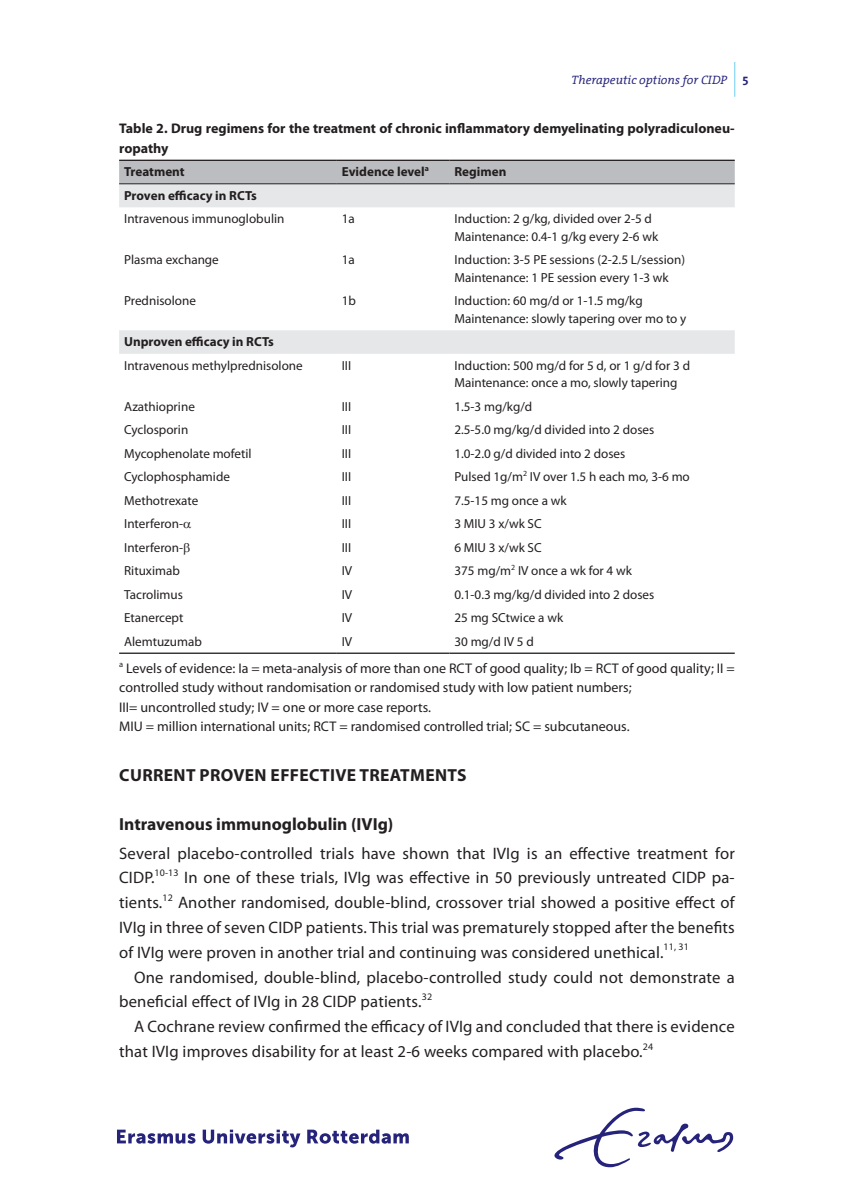
<style>
.page{position:relative;width:844px;height:1191px;background:#fff}
.page>*{position:absolute;margin:0;border:0;box-sizing:border-box;transform-origin:0 0}
.t1{font:700 17.5px "Myriad Pro";letter-spacing:.02em;color:#231f20}
.t2{font:700 17.5px "Myriad Pro";color:#231f20}
.t3{font:16.62px/24.8px "Myriad Pro";letter-spacing:.01em;color:#231f20}
.t4{font:14px/19.2px "Myriad Pro";color:#231f20}
.t5{font:700 14px/19.2px "Myriad Pro";color:#231f20}
.t6{font:13.12px/17.5px "Myriad Pro";color:#231f20}
.t7{font:700 13.12px "Myriad Pro";color:#231f20}
.t8{font:italic 12.25px "The Serif Office";color:#26237b}
.s1{font-weight:700;font-style:normal}
</style>
<div class="page">
<div style="left:119px;top:161px;width:615px;height:22px;background:#bcbdc0"></div>
<svg style="left:119px;top:184px;width:615px;height:170px"></svg>
<hr style="left:119px;top:160px;width:218px;height:1px;background:#231f20">
<hr style="left:337px;top:160px;width:112px;height:1px;background:#231f20">
<hr style="left:449px;top:160px;width:285px;height:1px;background:#231f20">
<hr style="left:119px;top:183px;width:218px;height:1px;background:#231f20">
<hr style="left:337px;top:183px;width:112px;height:1px;background:#231f20">
<hr style="left:449px;top:183px;width:285px;height:1px;background:#231f20">
<hr style="left:119px;top:652px;width:218px;height:2px;background:#231f20">
<hr style="left:337px;top:652px;width:112px;height:2px;background:#231f20">
<hr style="left:449px;top:652px;width:285px;height:2px;background:#231f20">
<svg style="left:117px;top:1129px;width:78px;height:14px"></svg>
<svg style="left:203px;top:1129px;width:97px;height:18px"></svg>
<svg style="left:307px;top:1129px;width:101px;height:14px"></svg>
<svg style="left:554px;top:1107px;width:179px;height:60px"></svg>
<hr style="left:734px;top:62px;width:1px;height:35px;background:#6fcef4">
<p class="t8" style="left:571px;top:73px;width:179px">Therapeutic options for CIDP <span class="s1">5</span></p>
<p class="t5" style="left:119px;top:119px;width:617px">Table 2. Drug regimens for the treatment of chronic inflammatory demyelinating polyradiculoneu&shy;ropathy</p>
<p class="t7" style="left:124px;top:163px;width:62px">Treatment</p>
<p class="t7" style="left:342px;top:163px;width:89px">Evidence level<sup>a</sup></p>
<p class="t7" style="left:454px;top:163px;width:53px">Regimen</p>
<p class="t7" style="left:124px;top:187px;width:134px">Proven efficacy in RCTs</p>
<p class="t6" style="left:124px;top:210px;width:162px">Intravenous immunoglobulin</p>
<p class="t6" style="left:342px;top:210px;width:15px">1a</p>
<p class="t6" style="left:454px;top:210px;width:205px">Induction: 2 g/kg, divided over 2-5 d<br>Maintenance: 0.4-1 g/kg every 2-6 wk</p>
<p class="t6" style="left:124px;top:251px;width:96px">Plasma exchange</p>
<p class="t6" style="left:342px;top:251px;width:15px">1a</p>
<p class="t6" style="left:454px;top:251px;width:232px">Induction: 3-5 PE sessions (2-2.5 L/session)<br>Maintenance: 1 PE session every 1-3 wk</p>
<p class="t6" style="left:124px;top:292px;width:73px">Prednisolone</p>
<p class="t6" style="left:342px;top:292px;width:16px">1b</p>
<p class="t6" style="left:454px;top:292px;width:233px">Induction: 60 mg/d or 1-1.5 mg/kg<br>Maintenance: slowly tapering over mo to y</p>
<p class="t7" style="left:124px;top:333px;width:151px">Unproven efficacy in RCTs</p>
<p class="t6" style="left:124px;top:356px;width:180px">Intravenous methylprednisolone</p>
<p class="t6" style="left:342px;top:356px;width:11px">III</p>
<p class="t6" style="left:454px;top:356px;width:237px">Induction: 500 mg/d for 5 d, or 1 g/d for 3 d<br>Maintenance: once a mo, slowly tapering</p>
<p class="t6" style="left:124px;top:397px;width:72px">Azathioprine</p>
<p class="t6" style="left:342px;top:397px;width:11px">III</p>
<p class="t6" style="left:454px;top:397px;width:79px">1.5-3 mg/kg/d</p>
<p class="t6" style="left:124px;top:421px;width:66px">Cyclosporin</p>
<p class="t6" style="left:342px;top:421px;width:11px">III</p>
<p class="t6" style="left:454px;top:421px;width:201px">2.5-5.0 mg/kg/d divided into 2 doses</p>
<p class="t6" style="left:124px;top:444px;width:129px">Mycophenolate mofetil</p>
<p class="t6" style="left:342px;top:444px;width:11px">III</p>
<p class="t6" style="left:454px;top:444px;width:172px">1.0-2.0 g/d divided into 2 doses</p>
<p class="t6" style="left:124px;top:468px;width:107px">Cyclophosphamide</p>
<p class="t6" style="left:342px;top:468px;width:11px">III</p>
<p class="t6" style="left:454px;top:468px;width:237px">Pulsed 1g/m<sup>2</sup> IV over 1.5 h each mo, 3-6 mo</p>
<p class="t6" style="left:124px;top:491px;width:76px">Methotrexate</p>
<p class="t6" style="left:342px;top:491px;width:11px">III</p>
<p class="t6" style="left:454px;top:491px;width:114px">7.5-15 mg once a wk</p>
<p class="t6" style="left:124px;top:515px;width:60px">Interferon-</p>
<p class="t6" style="left:342px;top:515px;width:11px">III</p>
<p class="t6" style="left:454px;top:515px;width:89px">3 MIU 3 x/wk SC</p>
<p class="t6" style="left:124px;top:538px;width:60px">Interferon-</p>
<p class="t6" style="left:342px;top:538px;width:11px">III</p>
<p class="t6" style="left:454px;top:538px;width:89px">6 MIU 3 x/wk SC</p>
<p class="t6" style="left:124px;top:562px;width:57px">Rituximab</p>
<p class="t6" style="left:342px;top:562px;width:12px">IV</p>
<p class="t6" style="left:454px;top:562px;width:179px">375 mg/m<sup>2</sup> IV once a wk for 4 wk</p>
<p class="t6" style="left:124px;top:585px;width:60px">Tacrolimus</p>
<p class="t6" style="left:342px;top:585px;width:12px">IV</p>
<p class="t6" style="left:454px;top:585px;width:201px">0.1-0.3 mg/kg/d divided into 2 doses</p>
<p class="t6" style="left:124px;top:609px;width:61px">Etanercept</p>
<p class="t6" style="left:342px;top:609px;width:12px">IV</p>
<p class="t6" style="left:454px;top:609px;width:110px">25 mg SCtwice a wk</p>
<p class="t6" style="left:124px;top:632px;width:79px">Alemtuzumab</p>
<p class="t6" style="left:342px;top:632px;width:12px">IV</p>
<p class="t6" style="left:454px;top:632px;width:81px">30 mg/d IV 5 d</p>
<p class="t4" style="left:119px;top:658px;width:617px"><sup>a</sup> Levels of evidence: Ia = meta-analysis of more than one RCT of good quality; Ib = RCT of good quality; II = controlled study without randomisation or randomised study with low patient numbers;<br>III= uncontrolled study; IV = one or more case reports.<br>MIU = million international units; RCT = randomised controlled trial; SC = subcutaneous.</p>
<h1 class="t1" style="left:119px;top:763px;width:349px">Current proven effective treatments</h1>
<h1 class="t2" style="left:119px;top:813px;width:276px">Intravenous immunoglobulin (IVIg)</h1>
<p class="t3" style="left:119px;top:840px;width:617px;text-align:justify">Several placebo-controlled trials have shown that IVIg is an effective treatment for CIDP.<sup>10-13</sup> In one of these trials, IVIg was effective in 50 previously untreated CIDP pa&shy;tients.<sup>12</sup> Another randomised, double-blind, crossover trial showed a positive effect of IVIg in three of seven CIDP patients. This trial was prematurely stopped after the benefits of IVIg were proven in another trial and continuing was considered unethical.<sup>11,</sup> <sup>31</sup></p>
<p class="t3" style="left:119px;top:964px;width:617px;text-indent:15px">One randomised, double-blind, placebo-controlled study could not demonstrate a beneficial effect of IVIg in 28 CIDP patients.<sup>32</sup></p>
<p class="t3" style="left:119px;top:1014px;width:617px;text-indent:15px">A Cochrane review confirmed the efficacy of IVIg and concluded that there is evidence that IVIg improves disability for at least 2-6 weeks compared with placebo.<sup>24</sup></p>
</div>
